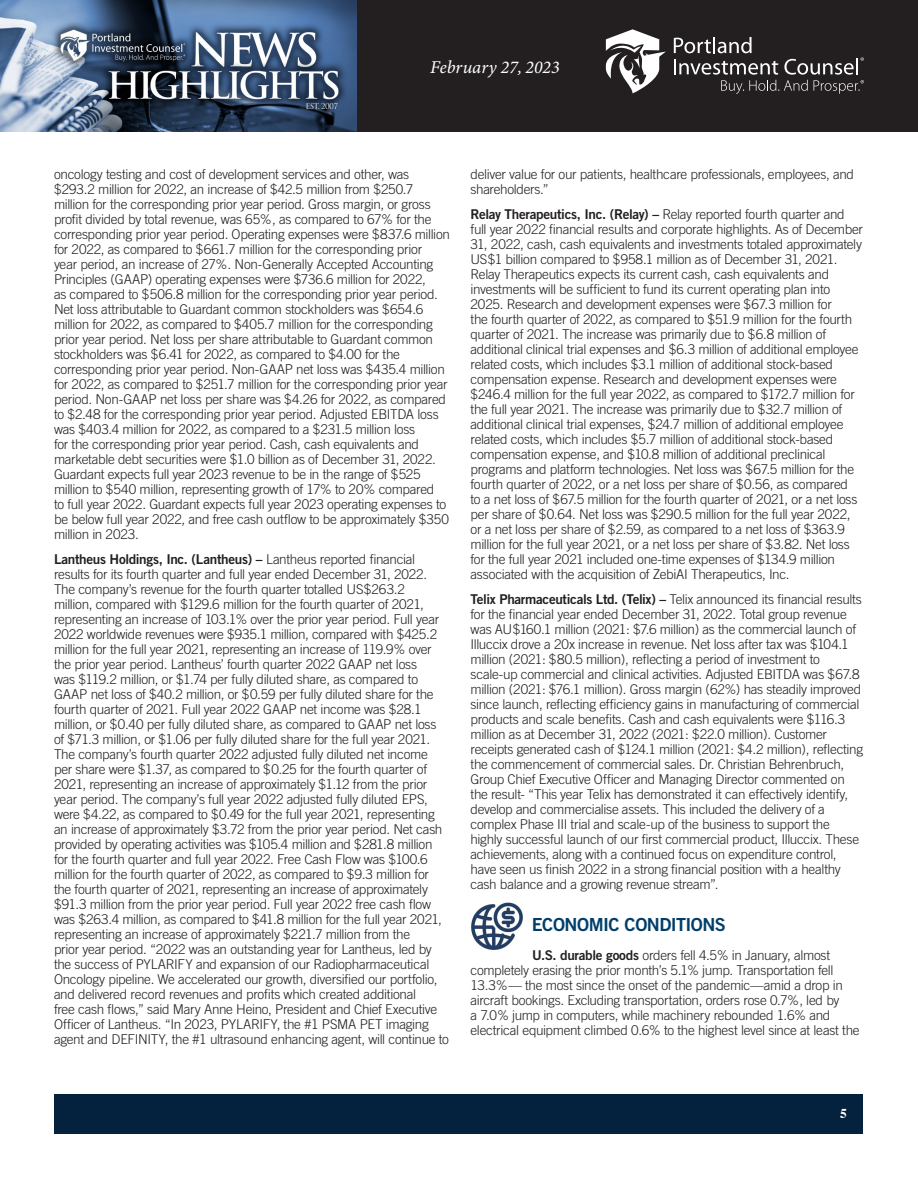
<style>
.page{position:relative;width:918px;height:1188px;background:#fff}
.page>*{position:absolute;margin:0;border:0;box-sizing:border-box;transform-origin:0 0}
.Article_-_Body{font:18px "Trade Gothic Bold Two";letter-spacing:-.03em;color:#003e69}
.t1{font:italic 18px "Minion Variable Concept";color:#fff}
.Article_-_Body-2{font:300 13.5px/15px "Trade Gothic";letter-spacing:-.02em;color:#231f20}
.t2{font:700 13.5px "Times";color:#fff}
.s1{font-family:"Trade Gothic Bold Two";font-weight:400}
</style>
<div class="page">
<div style="left:356px;top:0;width:562px;height:132px;background:#231f20"></div>
<img style="left:0;top:0;width:356px;height:132px">
<svg style="left:674px;top:37px;width:190px;height:57px"></svg>
<svg style="left:606px;top:29px;width:60px;height:64px"></svg>
<div style="left:55px;top:1094px;width:808px;height:39px;background:#04213e"></div>
<img style="left:471px;top:902px;width:52px;height:48px">
<h1 class="t1" style="left:430px;top:55px;width:131px">February 27, 2023</h1>
<p class="Article_-_Body-2" style="left:54px;top:167px;width:397px">oncology testing and cost of development services and other, was $293.2 million for 2022, an increase of $42.5 million from $250.7 million for the corresponding prior year period. Gross margin, or gross profit divided by total revenue, was 65%, as compared to 67% for the corresponding prior year period. Operating expenses were $837.6 million for 2022, as compared to $661.7 million for the corresponding prior<br>year period, an increase of 27%. Non-Generally Accepted Accounting Principles (GAAP) operating expenses were $736.6 million for 2022,<br>as compared to $506.8 million for the corresponding prior year period.<br>Net loss attributable to Guardant common stockholders was $654.6 million for 2022, as compared to $405.7 million for the corresponding prior year period. Net loss per share attributable to Guardant common stockholders was $6.41 for 2022, as compared to $4.00 for the corresponding prior year period. Non-GAAP net loss was $435.4 million for 2022, as compared to $251.7 million for the corresponding prior year period. Non-GAAP net loss per share was $4.26 for 2022, as compared to $2.48 for the corresponding prior year period. Adjusted EBITDA loss was $403.4 million for 2022, as compared to a $231.5 million loss<br>for the corresponding prior year period. Cash, cash equivalents and marketable debt securities were $1.0 billion as of December 31, 2022.<br>Guardant expects full year 2023 revenue to be in the range of $525 million to $540 million, representing growth of 17% to 20% compared<br>to full year 2022. Guardant expects full year 2023 operating expenses to be below full year 2022, and free cash outflow to be approximately $350 million in 2023.</p>
<p class="Article_-_Body-2" style="left:54px;top:551px;width:397px"><span class="s1">Lantheus Holdings, Inc. (Lantheus) –</span> Lantheus reported financial results for its fourth quarter and full year ended December 31, 2022.<br>The company’s revenue for the fourth quarter totalled US$263.2<br>million, compared with $129.6 million for the fourth quarter of 2021, representing an increase of 103.1% over the prior year period. Full year 2022 worldwide revenues were $935.1 million, compared with $425.2 million for the full year 2021, representing an increase of 119.9% over the prior year period. Lantheus’ fourth quarter 2022 GAAP net loss<br>was $119.2 million, or $1.74 per fully diluted share, as compared to GAAP net loss of $40.2 million, or $0.59 per fully diluted share for the fourth quarter of 2021. Full year 2022 GAAP net income was $28.1 million, or $0.40 per fully diluted share, as compared to GAAP net loss of $71.3 million, or $1.06 per fully diluted share for the full year 2021.<br>The company’s fourth quarter 2022 adjusted fully diluted net income per share were $1.37, as compared to $0.25 for the fourth quarter of 2021, representing an increase of approximately $1.12 from the prior year period. The company’s full year 2022 adjusted fully diluted EPS, were $4.22, as compared to $0.49 for the full year 2021, representing an increase of approximately $3.72 from the prior year period. Net cash provided by operating activities was $105.4 million and $281.8 million for the fourth quarter and full year 2022. Free Cash Flow was $100.6 million for the fourth quarter of 2022, as compared to $9.3 million for the fourth quarter of 2021, representing an increase of approximately $91.3 million from the prior year period. Full year 2022 free cash flow was $263.4 million, as compared to $41.8 million for the full year 2021, representing an increase of approximately $221.7 million from the<br>prior year period. “2022 was an outstanding year for Lantheus, led by the success of PYLARIFY and expansion of our Radiopharmaceutical Oncology pipeline. We accelerated our growth, diversified our portfolio, and delivered record revenues and profits which created additional<br>free cash flows,” said Mary Anne Heino, President and Chief Executive Officer of Lantheus. “In 2023, PYLARIFY, the #1 PSMA PET imaging agent and DEFINITY, the #1 ultrasound enhancing agent, will continue to</p>
<p class="Article_-_Body-2" style="left:471px;top:167px;width:385px">deliver value for our patients, healthcare professionals, employees, and shareholders.”</p>
<p class="Article_-_Body-2" style="left:471px;top:206px;width:394px"><span class="s1">Relay Therapeutics, Inc. (Relay) –</span> Relay reported fourth quarter and full year 2022 financial results and corporate highlights. As of December 31, 2022, cash, cash equivalents and investments totaled approximately US$1 billion compared to $958.1 million as of December 31, 2021.<br>Relay Therapeutics expects its current cash, cash equivalents and investments will be sufficient to fund its current operating plan into 2025. Research and development expenses were $67.3 million for<br>the fourth quarter of 2022, as compared to $51.9 million for the fourth quarter of 2021. The increase was primarily due to $6.8 million of additional clinical trial expenses and $6.3 million of additional employee related costs, which includes $3.1 million of additional stock-based compensation expense. Research and development expenses were $246.4 million for the full year 2022, as compared to $172.7 million for the full year 2021. The increase was primarily due to $32.7 million of additional clinical trial expenses, $24.7 million of additional employee related costs, which includes $5.7 million of additional stock-based compensation expense, and $10.8 million of additional preclinical programs and platform technologies. Net loss was $67.5 million for the fourth quarter of 2022, or a net loss per share of $0.56, as compared<br>to a net loss of $67.5 million for the fourth quarter of 2021, or a net loss per share of $0.64. Net loss was $290.5 million for the full year 2022, or a net loss per share of $2.59, as compared to a net loss of $363.9 million for the full year 2021, or a net loss per share of $3.82. Net loss for the full year 2021 included one-time expenses of $134.9 million associated with the acquisition of ZebiAI Therapeutics, Inc.</p>
<p class="Article_-_Body-2" style="left:471px;top:591px;width:394px"><span class="s1">Telix Pharmaceuticals Ltd. (Telix) –</span> Telix announced its financial results for the financial year ended December 31, 2022. Total group revenue was AU$160.1 million (2021: $7.6 million) as the commercial launch of Illuccix drove a 20x increase in revenue. Net loss after tax was $104.1 million (2021: $80.5 million), reflecting a period of investment to scale-up commercial and clinical activities. Adjusted EBITDA was $67.8 million (2021: $76.1 million). Gross margin (62%) has steadily improved since launch, reflecting efficiency gains in manufacturing of commercial products and scale benefits. Cash and cash equivalents were $116.3 million as at December 31, 2022 (2021: $22.0 million). Customer receipts generated cash of $124.1 million (2021: $4.2 million), reflecting the commencement of commercial sales. Dr. Christian Behrenbruch, Group Chief Executive Officer and Managing Director commented on the result- “This year Telix has demonstrated it can effectively identify, develop and commercialise assets. This included the delivery of a complex Phase III trial and scale-up of the business to support the highly successful launch of our first commercial product, Illuccix. These achievements, along with a continued focus on expenditure control, have seen us finish 2022 in a strong financial position with a healthy cash balance and a growing revenue stream”.</p>
<p class="Article_-_Body" style="left:532px;top:914px;width:195px">ECONOMIC CONDITIONS</p>
<p class="Article_-_Body-2" style="left:471px;top:947px;width:391px;text-indent:62px"><span class="s1">U.S. durable goods</span> orders fell 4.5% in January, almost completely erasing the prior month’s 5.1% jump. Transportation fell 13.3%— the most since the onset of the pandemic—amid a drop in aircraft bookings. Excluding transportation, orders rose 0.7%, led by<br>a 7.0% jump in computers, while machinery rebounded 1.6% and electrical equipment climbed 0.6% to the highest level since at least the</p>
<p class="t2" style="left:840px;top:1100px;width:8px">5</p>
</div>
